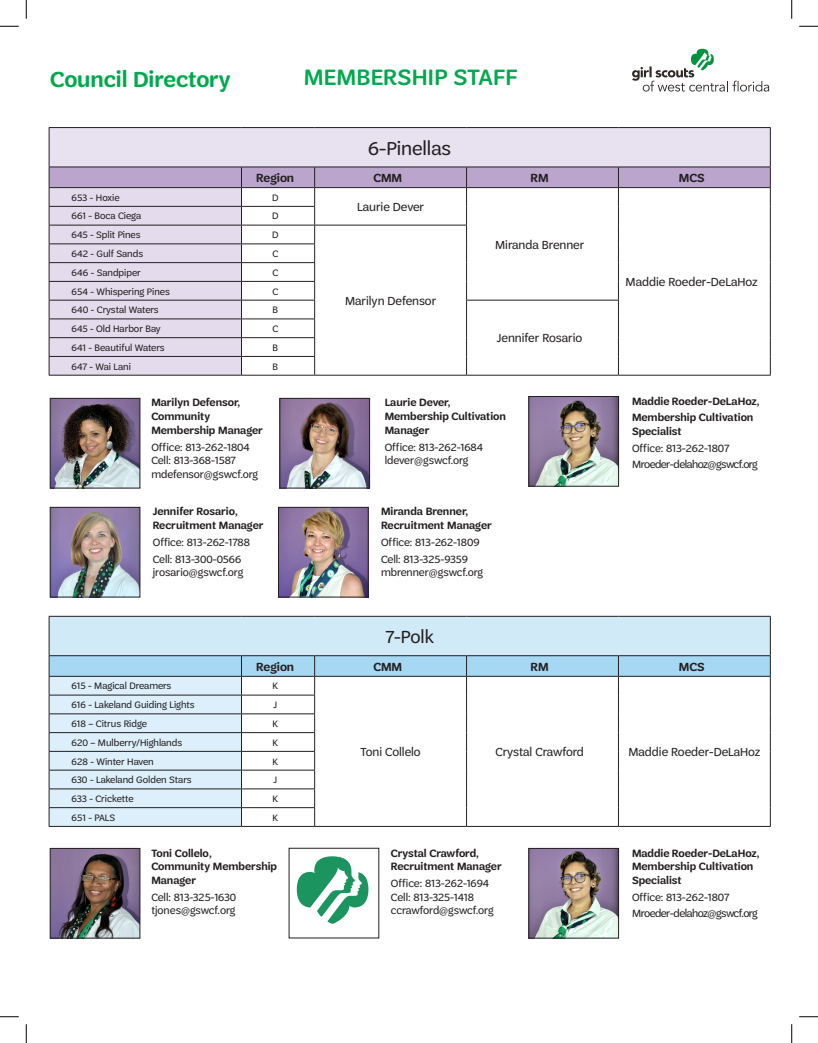
<style>
.page{position:relative;width:818px;height:1043px;background:#fff}
.page>*{position:absolute;margin:0;border:0;box-sizing:border-box;transform-origin:0 0}
.t1{font:500 23.75px "Trefoil Sans";letter-spacing:.01em;color:#00a94e}
.t2{font:600 23.12px "Trefoil Sans";color:#00a94e}
.t3{font:20px "Trefoil Sans";color:#231f20}
.t4{font:18.75px "Trefoil Sans";color:#231f20}
.t5{font:12.5px "Trefoil Sans";color:#231f20}
.t6{font:600 12.5px "Trefoil Sans";color:#231f20}
.t7{font:600 11.25px/13.8px "Trefoil Sans";color:#231f20}
.t8{font:11.25px/13.8px "Trefoil Sans";color:#231f20}
.t9{font:11.25px/16.6px "Trefoil Sans";letter-spacing:-.04em;color:#231f20}
.t10{font:10px "Trefoil Sans";color:#231f20}
</style>
<div class="page">
<div style="left:49px;top:128px;width:721px;height:39px;background:#e8e1ef"></div>
<hr style="left:49px;top:127px;width:192px;height:1px;background:#231f20">
<hr style="left:49px;top:128px;width:1px;height:39px;background:#231f20">
<hr style="left:241px;top:127px;width:73px;height:1px;background:#231f20">
<hr style="left:314px;top:127px;width:152px;height:1px;background:#231f20">
<hr style="left:466px;top:127px;width:152px;height:1px;background:#231f20">
<hr style="left:618px;top:127px;width:152px;height:1px;background:#231f20">
<hr style="left:770px;top:128px;width:1px;height:39px;background:#231f20">
<hr style="left:314px;top:375px;width:152px;height:1px;background:#231f20">
<hr style="left:466px;top:375px;width:152px;height:1px;background:#231f20">
<hr style="left:618px;top:375px;width:152px;height:1px;background:#231f20">
<svg style="left:49px;top:167px;width:722px;height:208px"></svg>
<hr style="left:49px;top:375px;width:192px;height:1px;background:#231f20">
<hr style="left:241px;top:375px;width:73px;height:1px;background:#231f20">
<div style="left:49px;top:616px;width:721px;height:39px;background:#d1eaf8"></div>
<hr style="left:241px;top:826px;width:73px;height:1px;background:#231f20">
<hr style="left:314px;top:826px;width:152px;height:1px;background:#231f20">
<hr style="left:466px;top:826px;width:152px;height:1px;background:#231f20">
<hr style="left:618px;top:826px;width:152px;height:1px;background:#231f20">
<hr style="left:770px;top:616px;width:1px;height:39px;background:#231f20">
<hr style="left:49px;top:616px;width:192px;height:1px;background:#231f20">
<hr style="left:49px;top:616px;width:1px;height:39px;background:#231f20">
<hr style="left:241px;top:616px;width:73px;height:1px;background:#231f20">
<hr style="left:314px;top:616px;width:152px;height:1px;background:#231f20">
<hr style="left:466px;top:616px;width:152px;height:1px;background:#231f20">
<hr style="left:618px;top:616px;width:152px;height:1px;background:#231f20">
<svg style="left:49px;top:655px;width:722px;height:171px"></svg>
<hr style="left:49px;top:826px;width:192px;height:1px;background:#231f20">
<img style="left:52px;top:400px;width:86px;height:86px">
<div style="left:50px;top:398px;width:90px;height:90px;border:1px solid #231f20"></div>
<img style="left:52px;top:850px;width:86px;height:86px">
<div style="left:50px;top:848px;width:90px;height:90px;border:1px solid #231f20"></div>
<svg style="left:632px;top:49px;width:137px;height:43px"></svg>
<img style="left:530px;top:398px;width:87px;height:86px">
<div style="left:528px;top:396px;width:91px;height:90px;border:1px solid #231f20"></div>
<img style="left:530px;top:850px;width:87px;height:86px">
<div style="left:528px;top:848px;width:91px;height:90px;border:1px solid #231f20"></div>
<img style="left:52px;top:509px;width:86px;height:86px">
<div style="left:50px;top:507px;width:90px;height:90px;border:1px solid #231f20"></div>
<img style="left:280px;top:509px;width:86px;height:86px">
<div style="left:278px;top:507px;width:90px;height:90px;border:1px solid #231f20"></div>
<img style="left:281px;top:400px;width:87px;height:86px">
<div style="left:279px;top:398px;width:91px;height:90px;border:1px solid #231f20"></div>
<svg style="left:297px;top:856px;width:71px;height:67px"></svg>
<svg style="left:0;top:25px;width:19px;height:2px"></svg>
<svg style="left:799px;top:25px;width:19px;height:2px"></svg>
<svg style="left:0;top:1016px;width:19px;height:1px"></svg>
<svg style="left:799px;top:1016px;width:19px;height:1px"></svg>
<svg style="left:25px;top:0;width:2px;height:19px"></svg>
<svg style="left:25px;top:1024px;width:2px;height:18px"></svg>
<svg style="left:791px;top:0;width:1px;height:19px"></svg>
<svg style="left:791px;top:1024px;width:1px;height:18px"></svg>
<h2 class="t2" style="left:50px;top:66px;width:182px">Council Directory</h2>
<h1 class="t1" style="left:304px;top:64px;width:215px">MEMBERSHIP STAFF</h1>
<h3 class="t3" style="left:368px;top:137px;width:84px">6-Pinellas</h3>
<p class="t6" style="left:256px;top:171px;width:39px">Region</p>
<p class="t6" style="left:373px;top:171px;width:30px">CMM</p>
<p class="t6" style="left:530px;top:171px;width:20px">RM</p>
<p class="t6" style="left:678px;top:171px;width:27px">MCS</p>
<p class="t10" style="left:72px;top:192px;width:49px">653 - Hoxie</p>
<p class="t10" style="left:272px;top:192px;width:8px">D</p>
<p class="t10" style="left:72px;top:211px;width:71px">661 - Boca Ciega</p>
<p class="t10" style="left:272px;top:211px;width:8px">D</p>
<p class="t10" style="left:72px;top:229px;width:70px">645 - Split Pines</p>
<p class="t10" style="left:272px;top:229px;width:8px">D</p>
<p class="t10" style="left:72px;top:248px;width:73px">642 - Gulf Sands</p>
<p class="t10" style="left:272px;top:248px;width:7px">C</p>
<p class="t10" style="left:72px;top:267px;width:71px">646 - Sandpiper</p>
<p class="t10" style="left:272px;top:267px;width:7px">C</p>
<p class="t10" style="left:72px;top:286px;width:100px">654 - Whispering Pines</p>
<p class="t10" style="left:272px;top:286px;width:7px">C</p>
<p class="t10" style="left:72px;top:304px;width:89px">640 - Crystal Waters</p>
<p class="t10" style="left:272px;top:304px;width:7px">B</p>
<p class="t10" style="left:72px;top:323px;width:91px">645 - Old Harbor Bay</p>
<p class="t10" style="left:272px;top:323px;width:7px">C</p>
<p class="t10" style="left:72px;top:342px;width:95px">641 - Beautiful Waters</p>
<p class="t10" style="left:272px;top:342px;width:7px">B</p>
<p class="t10" style="left:72px;top:361px;width:61px">647 - Wai Lani</p>
<p class="t10" style="left:272px;top:361px;width:7px">B</p>
<p class="t7" style="left:151px;top:396px;width:113px">Marilyn Defensor,<br>Community<br>Membership Manager</p>
<p class="t8" style="left:151px;top:440px;width:108px">Office: 813-262-1804<br>Cell: 813-368-1587 mdefensor@gswcf.org</p>
<p class="t7" style="left:153px;top:505px;width:112px">Jennifer Rosario,<br>Recruitment Manager</p>
<p class="t8" style="left:153px;top:534px;width:99px;line-height:16.6px">Office: 813-262-1788<br>Cell: 813-300-0566</p>
<p class="t8" style="left:153px;top:565px;width:92px">jrosario@gswcf.org</p>
<p class="t5" style="left:357px;top:200px;width:68px">Laurie Dever</p>
<p class="t5" style="left:345px;top:294px;width:93px">Marilyn Defensor</p>
<p class="t5" style="left:495px;top:238px;width:91px">Miranda Brenner</p>
<p class="t5" style="left:497px;top:331px;width:87px">Jennifer Rosario</p>
<p class="t7" style="left:384px;top:396px;width:123px">Laurie Dever,<br>Membership Cultivation<br>Manager</p>
<p class="t8" style="left:384px;top:440px;width:100px">Office: 813-262-1684 ldever@gswcf.org</p>
<p class="t7" style="left:381px;top:505px;width:112px">Miranda Brenner,<br>Recruitment Manager</p>
<p class="t8" style="left:381px;top:534px;width:100px;line-height:16.6px">Office: 813-262-1809<br>Cell: 813-325-9359</p>
<p class="t8" style="left:381px;top:565px;width:104px">mbrenner@gswcf.org</p>
<h3 class="t4" style="left:385px;top:626px;width:50px">7-Polk</h3>
<p class="t5" style="left:625px;top:275px;width:133px">Maddie Roeder-DeLaHoz</p>
<p class="t7" style="left:632px;top:392px;width:129px;line-height:16.6px">Maddie Roeder-DeLaHoz,<br>Membership Cultivation</p>
<p class="t7" style="left:632px;top:424px;width:51px">Specialist</p>
<p class="t9" style="left:632px;top:439px;width:127px">Office: 813-262-1807<br>Mroeder-delahoz@gswcf.org</p>
<p class="t6" style="left:256px;top:659px;width:39px">Region</p>
<p class="t6" style="left:373px;top:659px;width:30px">CMM</p>
<p class="t6" style="left:530px;top:659px;width:20px">RM</p>
<p class="t6" style="left:678px;top:659px;width:27px">MCS</p>
<p class="t10" style="left:72px;top:680px;width:101px">615 - Magical Dreamers</p>
<p class="t10" style="left:272px;top:680px;width:7px">K</p>
<p class="t10" style="left:72px;top:699px;width:125px">616 - Lakeland Guiding Lights</p>
<p class="t10" style="left:273px;top:699px;width:5px">J</p>
<p class="t10" style="left:72px;top:718px;width:77px">618 – Citrus Ridge</p>
<p class="t10" style="left:272px;top:718px;width:7px">K</p>
<p class="t10" style="left:72px;top:737px;width:112px">620 – Mulberry/Highlands</p>
<p class="t10" style="left:272px;top:737px;width:7px">K</p>
<p class="t10" style="left:72px;top:755px;width:84px">628 - Winter Haven</p>
<p class="t10" style="left:272px;top:755px;width:7px">K</p>
<p class="t10" style="left:72px;top:774px;width:121px">630 - Lakeland Golden Stars</p>
<p class="t10" style="left:273px;top:774px;width:5px">J</p>
<p class="t10" style="left:72px;top:793px;width:63px">633 - Crickette</p>
<p class="t10" style="left:272px;top:793px;width:7px">K</p>
<p class="t10" style="left:72px;top:812px;width:45px">651 - PALS</p>
<p class="t10" style="left:272px;top:812px;width:7px">K</p>
<p class="t7" style="left:151px;top:846px;width:127px">Toni Collelo,<br>Community Membership<br>Manager</p>
<p class="t8" style="left:151px;top:890px;width:86px">Cell: 813-325-1630 tjones@gswcf.org</p>
<p class="t5" style="left:360px;top:745px;width:62px">Toni Collelo</p>
<p class="t5" style="left:495px;top:745px;width:90px">Crystal Crawford</p>
<p class="t5" style="left:628px;top:745px;width:133px">Maddie Roeder-DeLaHoz</p>
<p class="t7" style="left:391px;top:846px;width:112px">Crystal Crawford,<br>Recruitment Manager</p>
<p class="t8" style="left:391px;top:876px;width:104px">Office: 813-262-1694<br>Cell: 813-325-1418 ccrawford@gswcf.org</p>
<p class="t7" style="left:632px;top:846px;width:129px">Maddie Roeder-DeLaHoz,<br>Membership Cultivation<br>Specialist</p>
<p class="t9" style="left:632px;top:888px;width:127px">Office: 813-262-1807<br>Mroeder-delahoz@gswcf.org</p>
</div>
